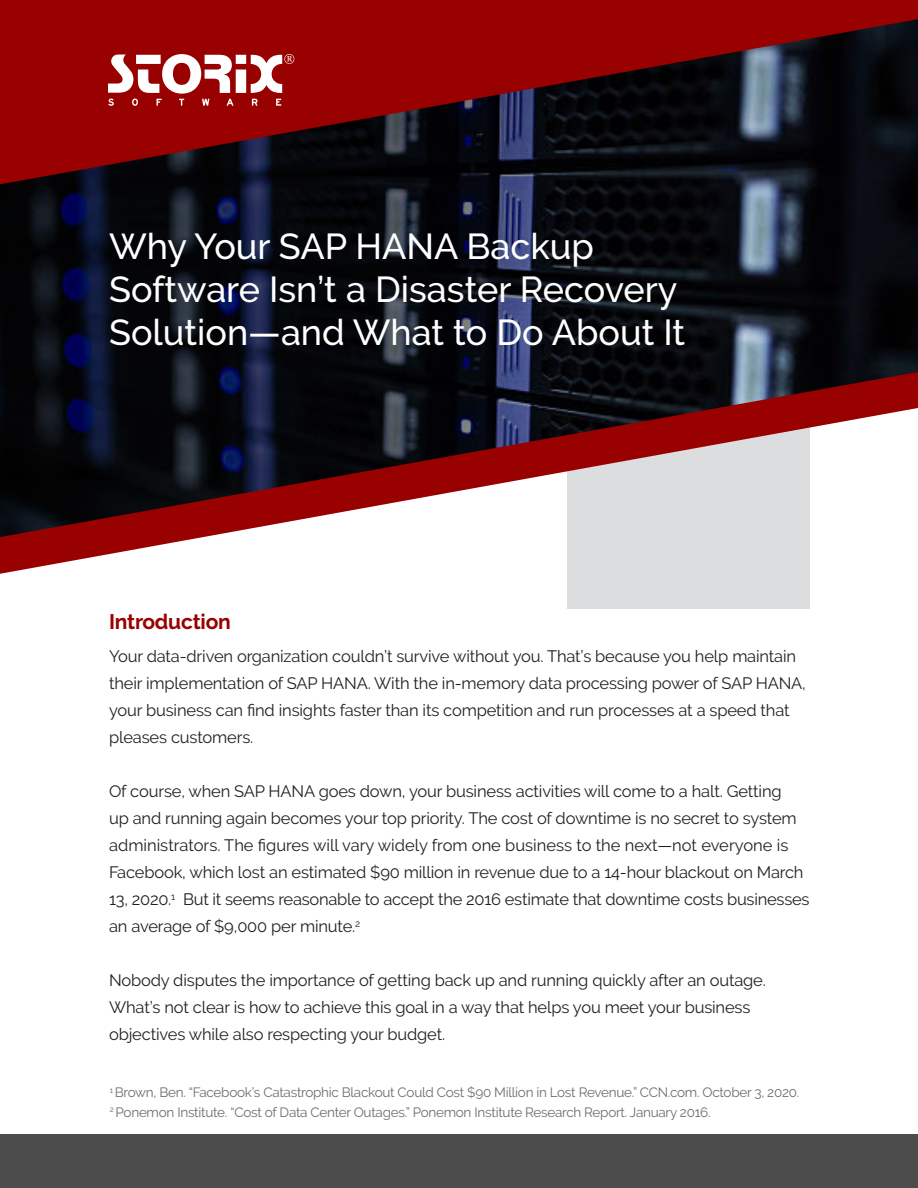
<style>
.page{position:relative;width:918px;height:1188px;background:#fff}
.page>*{position:absolute;margin:0;border:0;box-sizing:border-box;transform-origin:0 0}
.t1{font:500 36px/43.2px "Raleway";color:#fff}
.t2{font:700 21px "Raleway";letter-spacing:-.01em;color:#900}
.t3{font:16.5px/27px "Raleway";letter-spacing:-.01em;color:#231f20}
.t4{font:13.5px "Raleway";letter-spacing:-.02em;color:#6c6d70}
</style>
<div class="page">
<div style="left:0;top:1134px;width:918px;height:54px;background:#4c4c4c"></div>
<div style="left:567px;top:378px;width:243px;height:231px;background:#dcdddf"></div>
<svg style="left:0;top:0;width:918px;height:574px"></svg>
<img style="left:0;top:19px;width:918px;height:518px">
<svg style="left:108px;top:54px;width:186px;height:52px"></svg>
<p class="t1" style="left:109px;top:225px;width:578px">Why Your SAP HANA Backup<br>Software Isn’t a Disaster Recovery<br>Solution—and What to Do About It</p>
<p class="t2" style="left:109px;top:609px;width:123px">Introduction</p>
<p class="t3" style="left:109px;top:643px;width:698px">Your data-driven organization couldn’t survive without you. That’s because you help maintain their implementation of SAP HANA. With the in-memory data processing power of SAP HANA, your business can find insights faster than its competition and run processes at a speed that pleases customers.</p>
<p class="t3" style="left:109px;top:778px;width:702px">Of course, when SAP HANA goes down, your business activities will come to a halt. Getting<br>up and running again becomes your top priority. The cost of downtime is no secret to system administrators. The figures will vary widely from one business to the next—not everyone is Facebook, which lost an estimated $90 million in revenue due to a 14-hour blackout on March 13, 2020.<sup>1</sup> But it seems reasonable to accept the 2016 estimate that downtime costs businesses an average of $9,000 per minute.<sup>2</sup></p>
<p class="t3" style="left:109px;top:967px;width:658px">Nobody disputes the importance of getting back up and running quickly after an outage.<br>What’s not clear is how to achieve this goal in a way that helps you meet your business objectives while also respecting your budget.</p>
<p class="t4" style="left:110px;top:1085px;width:691px"><sup>1</sup> Brown, Ben. “Facebook’s Catastrophic Blackout Could Cost $90 Million in Lost Revenue.” CCN.com. October 3, 2020.</p>
<p class="t4" style="left:110px;top:1104px;width:602px"><sup>2</sup> Ponemon Institute. “Cost of Data Center Outages.” Ponemon Institute Research Report. January 2016.</p>
</div>
